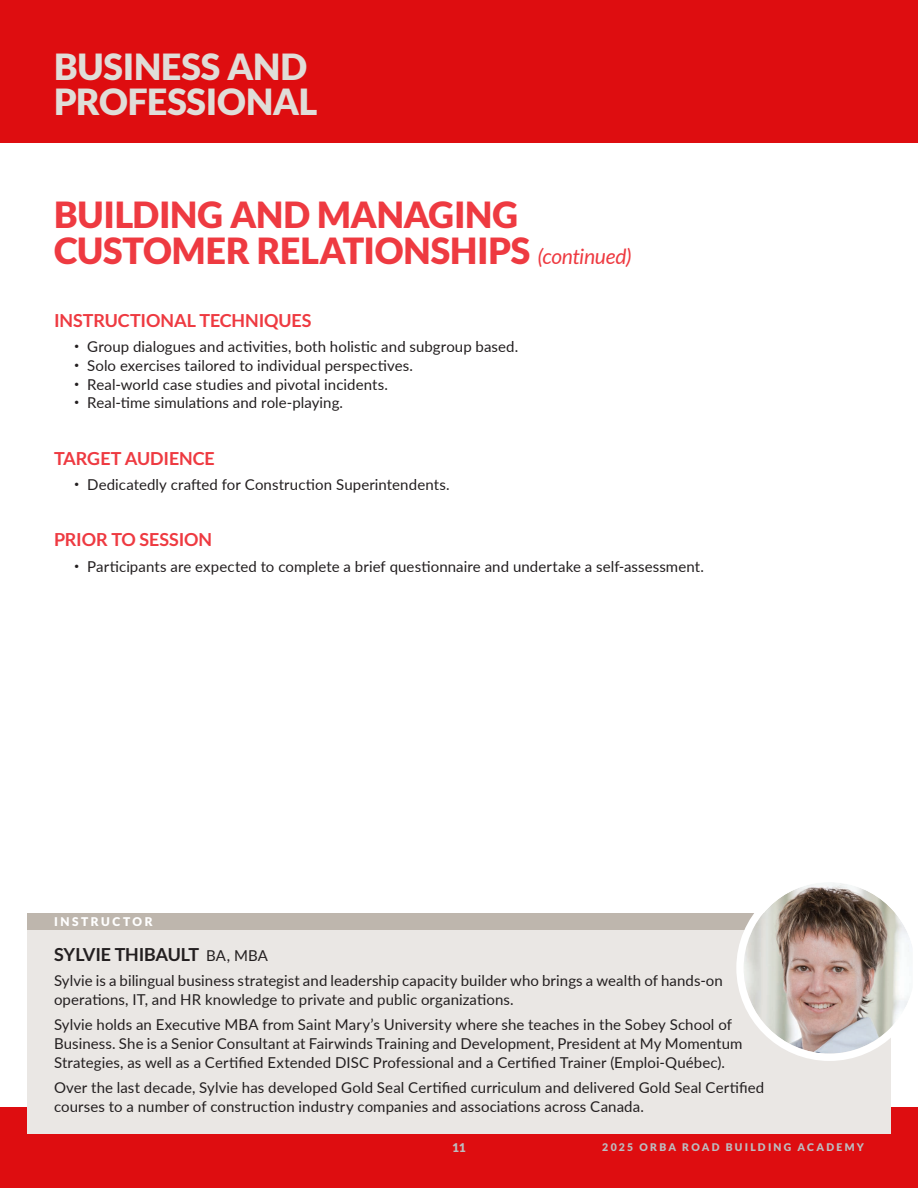
<style>
.page{position:relative;width:918px;height:1188px;background:#fff}
.page>*{position:absolute;margin:0;border:0;box-sizing:border-box;transform-origin:0 0}
.t1{font:900 36px/36px "Lato";letter-spacing:-.005em;color:#ee3a41}
.t2{font:900 36px/34.5px "Lato";letter-spacing:-.005em;color:#e0ddd8}
.t3{font:700 18px "Lato";letter-spacing:-.005em;color:#ee3a41}
.t4{font:700 18px "Lato";letter-spacing:-.01em;color:#231f20}
.t5{font:15px/18.8px "Lato";letter-spacing:.005em;color:#231f20}
.t6{font:900 12px "Lato";letter-spacing:.215em;color:#fff}
.t7{font:900 12px "Lato";color:#bcbdc0}
.t8{font:900 10.5px "Lato";letter-spacing:.215em;color:#bcbdc0}
.s1{font-weight:400;font-style:italic;font-size:21px}
.s2{font-weight:400;font-size:15px}
</style>
<div class="page">
<div style="left:0;top:1107px;width:918px;height:81px;background:#de0d10"></div>
<div style="left:0;top:0;width:918px;height:143px;background:#de0d10"></div>
<div style="left:27px;top:914px;width:864px;height:220px;background:#eae7e4"></div>
<div style="left:27px;top:914px;width:752px;height:16px;background:#beb6ad"></div>
<svg style="left:736px;top:883px;width:176px;height:178px"></svg>
<p class="t2" style="left:54px;top:49px;width:265px">BUSINESS AND<br>PROFESSIONAL</p>
<p class="t1" style="left:54px;top:196px;width:579px">BUILDING AND MANAGING<br>CUSTOMER RELATIONSHIPS <span class="s1">(continued)</span></p>
<p class="t3" style="left:54px;top:310px;width:259px">INSTRUCTIONAL TECHNIQUES</p>
<p class="t5" style="left:74px;top:337px;width:446px"><sup>•</sup> Group dialogues and activities, both holistic and subgroup based.</p>
<p class="t5" style="left:74px;top:355px;width:340px"><sup>•</sup> Solo exercises tailored to individual perspectives.</p>
<p class="t5" style="left:74px;top:374px;width:315px"><sup>•</sup> Real-world case studies and pivotal incidents.</p>
<p class="t5" style="left:74px;top:393px;width:270px"><sup>•</sup> Real-time simulations and role-playing.</p>
<p class="t3" style="left:54px;top:448px;width:162px">TARGET AUDIENCE</p>
<p class="t5" style="left:74px;top:475px;width:377px"><sup>•</sup> Dedicatedly crafted for Construction Superintendents.</p>
<p class="t3" style="left:54px;top:529px;width:160px">PRIOR TO SESSION</p>
<p class="t5" style="left:74px;top:556px;width:631px"><sup>•</sup> Participants are expected to complete a brief questionnaire and undertake a self-assessment.</p>
<p class="t6" style="left:54px;top:915px;width:100px">INSTRUCTOR</p>
<p class="t4" style="left:54px;top:944px;width:215px">SYLVIE THIBAULT <span class="s2">BA, MBA</span></p>
<p class="t5" style="left:54px;top:971px;width:670px">Sylvie is a bilingual business strategist and leadership capacity builder who brings a wealth of hands-on operations, IT, and HR knowledge to private and public organizations.</p>
<p class="t5" style="left:54px;top:1015px;width:690px">Sylvie holds an Executive MBA from Saint Mary’s University where she teaches in the Sobey School of<br>Business. She is a Senior Consultant at Fairwinds Training and Development, President at My Momentum<br>Strategies, as well as a Certified Extended DISC Professional and a Certified Trainer (Emploi-Québec).</p>
<p class="t5" style="left:54px;top:1078px;width:712px">Over the last decade, Sylvie has developed Gold Seal Certified curriculum and delivered Gold Seal Certified courses to a number of construction industry companies and associations across Canada.</p>
<p class="t7" style="left:452px;top:1141px;width:15px">11</p>
<p class="t8" style="left:602px;top:1141px;width:263px">2025 ORBA ROAD BUILDING ACADEMY</p>
</div>
